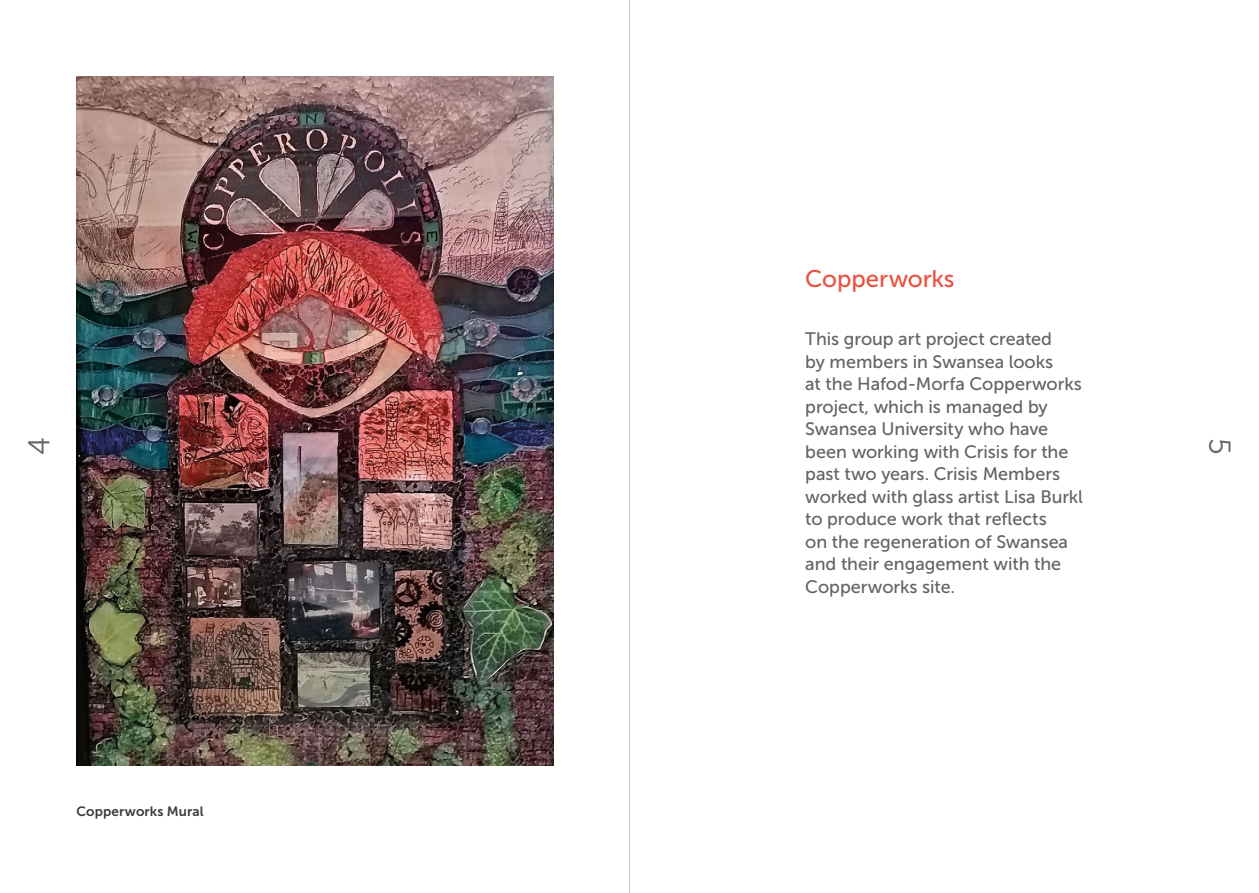
<style>
.page{position:relative;width:1259px;height:893px;background:#fff}
.page>*{position:absolute;margin:0;border:0;box-sizing:border-box;transform-origin:0 0}
.t1{font:30px "Museo Sans 300";color:#646363}
.t2{font:24px "Museo Sans 500";letter-spacing:-.005em;color:#ea503f}
.t3{font:18px/22.5px "Museo Sans 500";letter-spacing:-.005em;color:#646363}
.t4{font:13.5px "Museo Sans 700";letter-spacing:.01em;color:#3c3c3b}
</style>
<div class="page">
<img style="left:77px;top:77px;width:476px;height:688px">
<hr style="left:629px;top:0;width:1px;height:893px;background:#c6c6c6">
<h2 class="t2" style="left:805px;top:266px;width:151px">Copperworks</h2>
<p class="t3" style="left:805px;top:328px;width:279px">This group art project created<br>by members in Swansea looks<br>at the Hafod-Morfa Copperworks project, which is managed by<br>Swansea University who have been working with Crisis for the past two years. Crisis Members worked with glass artist Lisa Burkl to produce work that reflects<br>on the regeneration of Swansea and their engagement with the<br>Copperworks site.</p>
<h1 class="t1" style="left:23px;top:455px;width:19px;rotate:-90deg">4</h1>
<h1 class="t1" style="left:1236px;top:438px;width:18px;rotate:90deg">5</h1>
<p class="t4" style="left:77px;top:804px;width:129px">Copperworks Mural</p>
</div>
